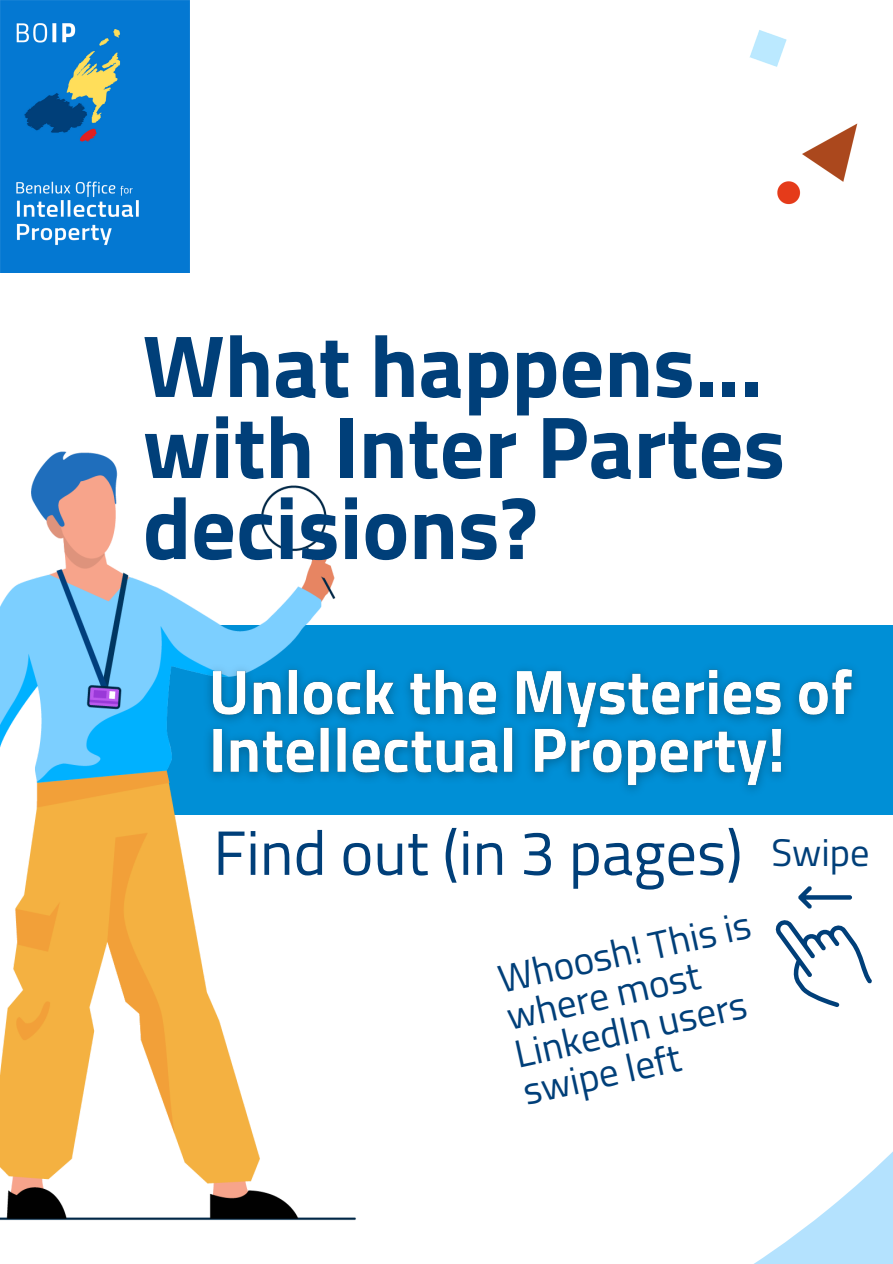
<style>
.page{position:relative;width:893px;height:1264px;background:#fff}
.page>*{position:absolute;margin:0;border:0;box-sizing:border-box;transform-origin:0 0}
.t1{font:700 88.05px/81px "Titillium Web";color:#003f79}
.t2{font:62.55px "Titillium Web";color:#003f79}
.t3{font:39px/38.4px "Titillium Web";color:#003f79}
.t4{font:38.4px "Titillium Web";color:#003f79}
</style>
<div class="page">
<svg style="left:755px;top:1152px;width:137px;height:111px"></svg>
<svg style="left:775px;top:920px;width:96px;height:87px"></svg>
<svg style="left:798px;top:886px;width:54px;height:22px"></svg>
<img style="left:0;top:0;width:189px;height:272px">
<img style="left:750px;top:30px;width:108px;height:175px">
<div style="left:94px;top:625px;width:798px;height:189px;background:#008fd6"></div>
<img style="left:0;top:451px;width:438px;height:770px">
<img style="left:197px;top:643px;width:658px;height:161px">
<p class="t1" style="left:143px;top:323px;width:644px">What happens... with Inter Partes decisions?</p>
<p class="t2" style="left:213px;top:804px;width:531px">Find out (in 3 pages)</p>
<p class="t4" style="left:771px;top:822px;width:100px">Swipe</p>
<h3 class="t3" style="left:494px;top:958px;width:259px;rotate:-12deg">Whoosh! This is where most<br>LinkedIn users swipe left</h3>
</div>
